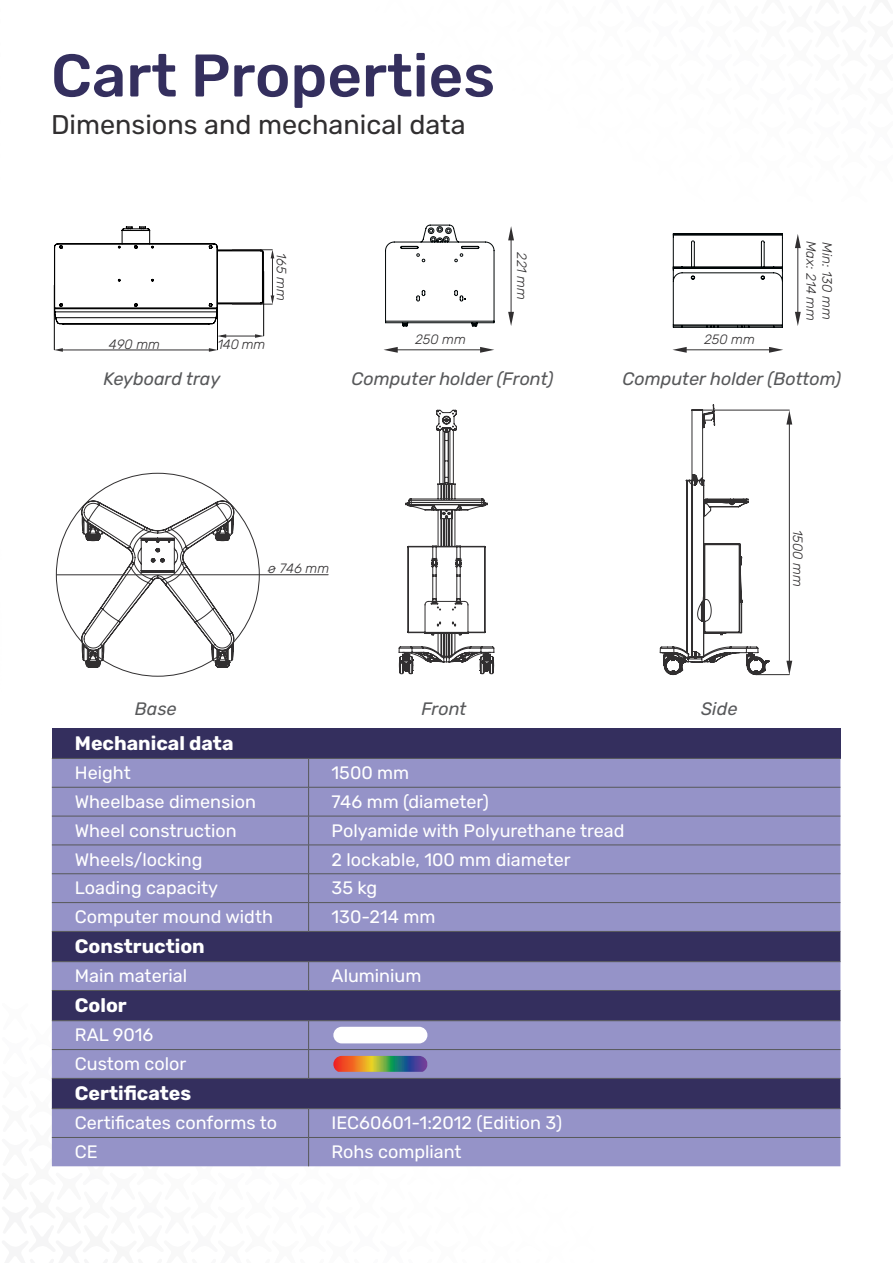
<style>
.page{position:relative;width:893px;height:1263px;background:#fff}
.page>*{position:absolute;margin:0;border:0;box-sizing:border-box;transform-origin:0 0}
.t1{font:500 60px "Rubik";color:#342f5e}
.t2{font:27px "Rubik";color:#312f30}
.t3{font:700 19.5px "Rubik";color:#fff}
.Paragraph_Style_1{font:18px "Rubik";color:#fff}
.t4{font:italic 18px "Rubik";color:#57585a}
.Paragraph_Style_1-2{font:italic 300 13.5px "Rubik";color:#312f30}
</style>
<div class="page">
<svg style="left:786px;top:410px;width:6px;height:15px"></svg>
<svg style="left:786px;top:661px;width:6px;height:14px"></svg>
<hr style="left:789px;top:422px;width:1px;height:239px;background:#312f30">
<div style="left:52px;top:728px;width:788px;height:30px;background:#342f5e"></div>
<div style="left:52px;top:759px;width:788px;height:172px;background:#9593c8"></div>
<svg style="left:52px;top:932px;width:788px;height:176px;background:#625e90"></svg>
<hr style="left:52px;top:758px;width:257px;height:1px;background:#57585a">
<hr style="left:309px;top:758px;width:531px;height:1px;background:#57585a">
<hr style="left:52px;top:787px;width:257px;height:1px;background:#57585a">
<hr style="left:309px;top:787px;width:531px;height:1px;background:#57585a">
<hr style="left:52px;top:816px;width:257px;height:1px;background:#57585a">
<hr style="left:309px;top:816px;width:531px;height:1px;background:#57585a">
<hr style="left:52px;top:845px;width:257px;height:1px;background:#57585a">
<hr style="left:309px;top:845px;width:531px;height:1px;background:#57585a">
<hr style="left:52px;top:873px;width:257px;height:1px;background:#57585a">
<hr style="left:309px;top:873px;width:531px;height:1px;background:#57585a">
<hr style="left:52px;top:902px;width:257px;height:1px;background:#57585a">
<hr style="left:309px;top:902px;width:531px;height:1px;background:#57585a">
<svg style="left:308px;top:759px;width:1px;height:172px"></svg>
<hr style="left:52px;top:931px;width:257px;height:1px;background:#57585a">
<hr style="left:309px;top:931px;width:531px;height:1px;background:#57585a">
<hr style="left:52px;top:961px;width:257px;height:1px;background:#57585a">
<hr style="left:309px;top:961px;width:531px;height:1px;background:#57585a">
<svg style="left:308px;top:962px;width:1px;height:28px"></svg>
<hr style="left:52px;top:990px;width:257px;height:1px;background:#57585a">
<hr style="left:309px;top:990px;width:531px;height:1px;background:#57585a">
<hr style="left:52px;top:1049px;width:257px;height:1px;background:#57585a">
<hr style="left:309px;top:1049px;width:531px;height:1px;background:#57585a">
<svg style="left:308px;top:1021px;width:1px;height:57px"></svg>
<hr style="left:52px;top:1078px;width:257px;height:1px;background:#57585a">
<hr style="left:309px;top:1078px;width:531px;height:1px;background:#57585a">
<hr style="left:52px;top:1108px;width:257px;height:1px;background:#57585a">
<hr style="left:309px;top:1108px;width:531px;height:1px;background:#57585a">
<div style="left:52px;top:1109px;width:788px;height:57px;background:#9593c8"></div>
<hr style="left:52px;top:1020px;width:257px;height:1px;background:#57585a">
<hr style="left:309px;top:1020px;width:531px;height:1px;background:#57585a">
<div style="left:333px;top:1027px;width:94px;height:16px;background:#fff;border-radius:8px"></div>
<svg style="left:333px;top:1056px;width:94px;height:16px;background:#907954"></svg>
<hr style="left:756px;top:674px;width:33px;height:1px;background:#312f30">
<hr style="left:691px;top:410px;width:98px;height:1px;background:#312f30">
<hr style="left:57px;top:574px;width:271px;height:1px;background:#312f30">
<svg style="left:81px;top:500px;width:154px;height:168px"></svg>
<svg style="left:659px;top:404px;width:111px;height:271px"></svg>
<svg style="left:398px;top:409px;width:97px;height:266px"></svg>
<svg style="left:271px;top:250px;width:3px;height:8px"></svg>
<svg style="left:271px;top:295px;width:3px;height:9px"></svg>
<hr style="left:272px;top:252px;width:1px;height:48px;background:#312f30">
<svg style="left:54px;top:348px;width:9px;height:4px"></svg>
<svg style="left:209px;top:348px;width:9px;height:4px"></svg>
<hr style="left:59px;top:350px;width:151px;height:1px;background:#312f30">
<svg style="left:218px;top:334px;width:8px;height:4px"></svg>
<svg style="left:255px;top:334px;width:9px;height:4px"></svg>
<hr style="left:221px;top:336px;width:37px;height:1px;background:#312f30">
<svg style="left:54px;top:226px;width:210px;height:99px"></svg>
<hr style="left:232px;top:249px;width:40px;height:1px;background:#312f30">
<hr style="left:232px;top:304px;width:40px;height:1px;background:#312f30">
<hr style="left:54px;top:285px;width:1px;height:65px;background:#000">
<hr style="left:217px;top:285px;width:1px;height:65px;background:#000">
<hr style="left:263px;top:271px;width:1px;height:65px;background:#000">
<svg style="left:385px;top:224px;width:110px;height:103px"></svg>
<svg style="left:673px;top:233px;width:110px;height:95px"></svg>
<svg style="left:508px;top:226px;width:6px;height:14px"></svg>
<svg style="left:795px;top:234px;width:6px;height:14px"></svg>
<svg style="left:383px;top:347px;width:15px;height:6px"></svg>
<svg style="left:672px;top:347px;width:15px;height:6px"></svg>
<svg style="left:508px;top:312px;width:6px;height:14px"></svg>
<svg style="left:795px;top:312px;width:6px;height:14px"></svg>
<svg style="left:480px;top:347px;width:14px;height:6px"></svg>
<svg style="left:769px;top:347px;width:14px;height:6px"></svg>
<hr style="left:511px;top:235px;width:1px;height:79px;background:#312f30">
<hr style="left:798px;top:241px;width:1px;height:73px;background:#312f30">
<hr style="left:397px;top:350px;width:87px;height:1px;background:#312f30">
<hr style="left:685px;top:350px;width:88px;height:1px;background:#312f30">
<p class="t1" style="left:51px;top:41px;width:446px">Cart Properties</p>
<p class="t2" style="left:51px;top:109px;width:416px">Dimensions and mechanical data</p>
<p class="Paragraph_Style_1-2" style="left:289px;top:253px;width:50px;rotate:90deg">165 mm</p>
<p class="Paragraph_Style_1-2" style="left:529px;top:252px;width:49px;rotate:90deg">221 mm</p>
<p class="Paragraph_Style_1-2" style="left:818px;top:241px;width:82px;rotate:90deg">Max: 214 mm</p>
<p class="Paragraph_Style_1-2" style="left:835px;top:242px;width:79px;rotate:90deg">Min: 130 mm</p>
<p class="Paragraph_Style_1-2" style="left:109px;top:337px;width:53px">490 mm</p>
<p class="Paragraph_Style_1-2" style="left:218px;top:337px;width:49px">140 mm</p>
<p class="Paragraph_Style_1-2" style="left:415px;top:332px;width:52px">250 mm</p>
<p class="Paragraph_Style_1-2" style="left:704px;top:332px;width:52px">250 mm</p>
<p class="t4" style="left:104px;top:369px;width:118px">Keyboard tray</p>
<p class="t4" style="left:622px;top:369px;width:220px">Computer holder (Bottom)</p>
<p class="t4" style="left:352px;top:369px;width:203px">Computer holder (Front)</p>
<p class="t4" style="left:135px;top:698px;width:43px">Base</p>
<p class="Paragraph_Style_1-2" style="left:268px;top:561px;width:63px">ø 746 mm</p>
<p class="t4" style="left:421px;top:698px;width:46px">Front</p>
<p class="t4" style="left:701px;top:698px;width:38px">Side</p>
<p class="t3" style="left:75px;top:732px;width:160px">Mechanical data</p>
<p class="Paragraph_Style_1" style="left:75px;top:762px;width:57px">Height</p>
<p class="Paragraph_Style_1" style="left:332px;top:762px;width:79px">1500 mm</p>
<p class="Paragraph_Style_1" style="left:75px;top:791px;width:183px">Wheelbase dimension</p>
<p class="Paragraph_Style_1" style="left:332px;top:791px;width:159px">746 mm (diameter)</p>
<p class="Paragraph_Style_1" style="left:75px;top:820px;width:163px">Wheel construction</p>
<p class="Paragraph_Style_1" style="left:332px;top:820px;width:294px">Polyamide with Polyurethane tread</p>
<p class="Paragraph_Style_1" style="left:75px;top:849px;width:129px">Wheels/locking</p>
<p class="Paragraph_Style_1" style="left:332px;top:849px;width:241px">2 lockable, 100 mm diameter</p>
<p class="Paragraph_Style_1" style="left:75px;top:878px;width:145px">Loading capacity</p>
<p class="Paragraph_Style_1" style="left:332px;top:878px;width:47px">35 kg</p>
<p class="Paragraph_Style_1" style="left:75px;top:907px;width:200px">Computer mound width</p>
<p class="Paragraph_Style_1" style="left:332px;top:907px;width:105px">130-214 mm</p>
<p class="t3" style="left:75px;top:935px;width:131px">Construction</p>
<p class="Paragraph_Style_1" style="left:75px;top:966px;width:114px">Main material</p>
<p class="Paragraph_Style_1" style="left:332px;top:966px;width:91px">Aluminium</p>
<p class="t3" style="left:75px;top:994px;width:53px">Color</p>
<p class="Paragraph_Style_1" style="left:75px;top:1025px;width:80px">RAL 9016</p>
<p class="Paragraph_Style_1" style="left:75px;top:1054px;width:113px">Custom color</p>
<p class="t3" style="left:75px;top:1082px;width:118px">Certificates</p>
<p class="Paragraph_Style_1" style="left:75px;top:1113px;width:204px">Certificates conforms to</p>
<p class="Paragraph_Style_1" style="left:332px;top:1113px;width:232px">IEC60601-1:2012 (Edition 3)</p>
<p class="Paragraph_Style_1" style="left:75px;top:1141px;width:24px">CE</p>
<p class="Paragraph_Style_1" style="left:332px;top:1141px;width:132px">Rohs compliant</p>
<p class="Paragraph_Style_1-2" style="left:805px;top:530px;width:58px;rotate:90deg">1500 mm</p>
</div>
